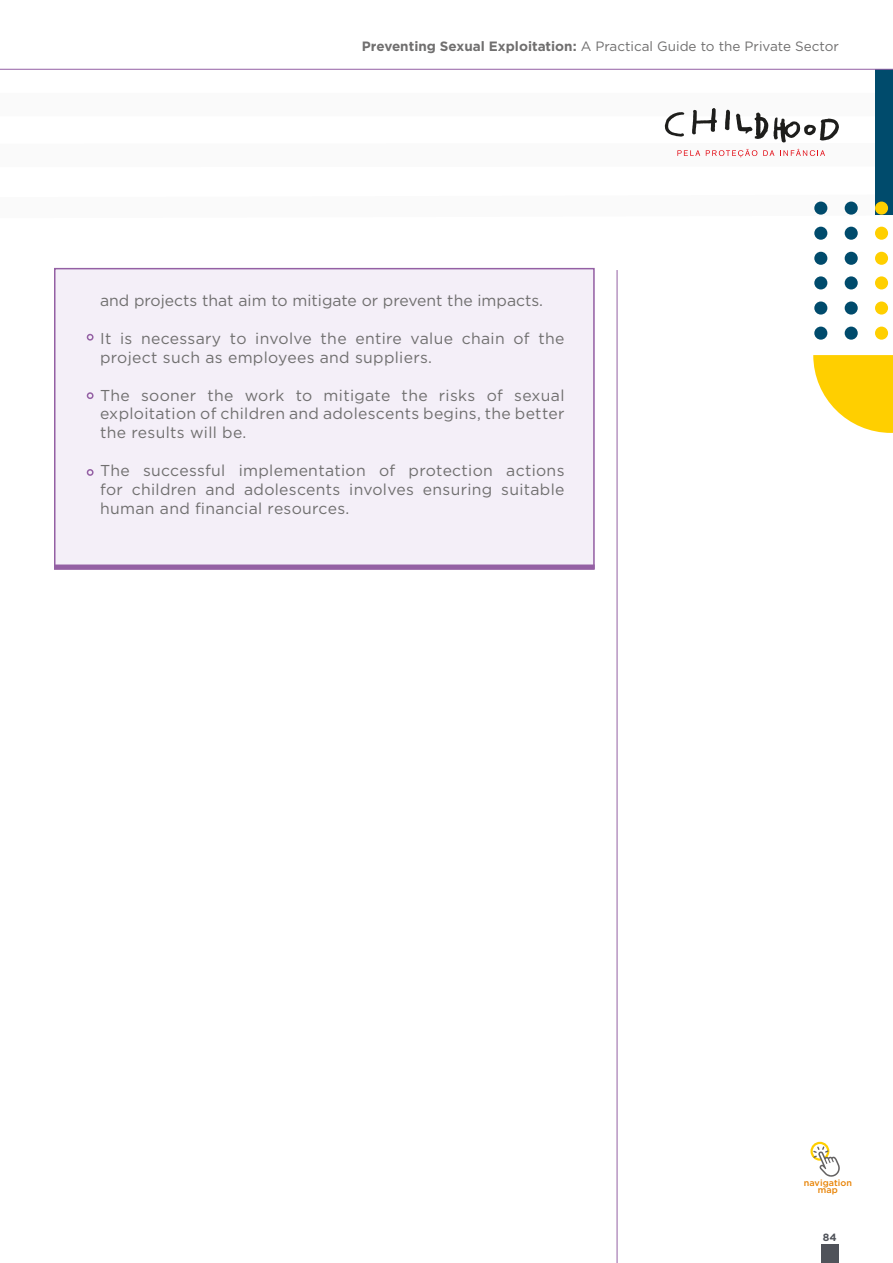
<style>
.page{position:relative;width:893px;height:1263px;background:#fff}
.page>*{position:absolute;margin:0;border:0;box-sizing:border-box;transform-origin:0 0}
.t1{font:15.75px/18.9px "Gotham";letter-spacing:.02em;color:#706f6f;text-align:justify}
.t2{font:15.75px "Gotham";color:#706f6f}
.t3{font:13.5px "Gotham";color:#706f6f}
.t4{font:700 10.5px "Gotham";color:#50535a}
.t5{font:500 9px/7.5px "Gotham";letter-spacing:.01em;color:#e88203;text-align:center}
.s1{font-weight:700}
</style>
<div class="page">
<svg style="left:0;top:68px;width:893px;height:165px"></svg>
<div style="left:875px;top:70px;width:18px;height:145px;background:#004b6c"></div>
<div style="left:814px;top:202px;width:13px;height:13px;background:#004b6c;border-radius:50%"></div>
<div style="left:845px;top:202px;width:13px;height:13px;background:#004b6c;border-radius:50%"></div>
<div style="left:875px;top:202px;width:13px;height:13px;background:#ffcf00;border-radius:50%"></div>
<div style="left:814px;top:227px;width:13px;height:13px;background:#004b6c;border-radius:50%"></div>
<div style="left:845px;top:227px;width:13px;height:13px;background:#004b6c;border-radius:50%"></div>
<div style="left:875px;top:227px;width:13px;height:13px;background:#ffcf00;border-radius:50%"></div>
<div style="left:814px;top:252px;width:13px;height:13px;background:#004b6c;border-radius:50%"></div>
<div style="left:845px;top:252px;width:13px;height:13px;background:#004b6c;border-radius:50%"></div>
<div style="left:875px;top:252px;width:13px;height:13px;background:#ffcf00;border-radius:50%"></div>
<div style="left:814px;top:276px;width:13px;height:13px;background:#004b6c;border-radius:50%"></div>
<div style="left:845px;top:276px;width:13px;height:13px;background:#004b6c;border-radius:50%"></div>
<div style="left:875px;top:276px;width:13px;height:13px;background:#ffcf00;border-radius:50%"></div>
<div style="left:814px;top:301px;width:13px;height:14px;background:#004b6c;border-radius:50%"></div>
<div style="left:845px;top:301px;width:13px;height:14px;background:#004b6c;border-radius:50%"></div>
<div style="left:875px;top:301px;width:13px;height:14px;background:#ffcf00;border-radius:50%"></div>
<div style="left:814px;top:327px;width:13px;height:13px;background:#004b6c;border-radius:50%"></div>
<div style="left:845px;top:327px;width:13px;height:13px;background:#004b6c;border-radius:50%"></div>
<div style="left:875px;top:327px;width:13px;height:13px;background:#ffcf00;border-radius:50%"></div>
<svg style="left:813px;top:355px;width:80px;height:78px"></svg>
<hr style="left:0;top:69px;width:893px;height:1px;background:#9460a4">
<hr style="left:617px;top:270px;width:1px;height:993px;background:#9460a4">
<svg style="left:692px;top:108px;width:25px;height:27px"></svg>
<svg style="left:725px;top:109px;width:5px;height:21px"></svg>
<svg style="left:665px;top:112px;width:20px;height:25px"></svg>
<svg style="left:736px;top:113px;width:103px;height:30px"></svg>
<svg style="left:677px;top:150px;width:23px;height:6px"></svg>
<svg style="left:706px;top:149px;width:51px;height:8px"></svg>
<svg style="left:763px;top:150px;width:11px;height:6px"></svg>
<svg style="left:780px;top:149px;width:45px;height:7px"></svg>
<div style="left:54px;top:269px;width:541px;height:299px;background:#f4eff8"></div>
<div style="left:54px;top:268px;width:541px;height:302px;border:2px solid #9460a4"></div>
<div style="left:821px;top:1244px;width:18px;height:19px;background:#50535a"></div>
<div style="left:810px;top:1142px;width:19px;height:19px;border:2px solid #ffcf00;border-radius:50%"></div>
<svg style="left:813px;top:1146px;width:27px;height:31px"></svg>
<div style="left:54px;top:564px;width:541px;height:5px;background:#9460a4"></div>
<div style="left:87px;top:334px;width:7px;height:7px;border:2px solid #9460a4;border-radius:50%"></div>
<div style="left:87px;top:392px;width:7px;height:7px;border:2px solid #9460a4;border-radius:50%"></div>
<div style="left:87px;top:469px;width:7px;height:7px;border:2px solid #9460a4;border-radius:50%"></div>
<p class="t3" style="left:362px;top:38px;width:478px"><span class="s1">Preventing Sexual Exploitation:</span> A Practical Guide to the Private Sector</p>
<p class="t2" style="left:100px;top:290px;width:444px">and projects that aim to mitigate or prevent the impacts.</p>
<p class="t1" style="left:100px;top:328px;width:466px">It is necessary to involve the entire value chain of the project such as employees and suppliers.</p>
<p class="t1" style="left:100px;top:385px;width:466px">The sooner the work to mitigate the risks of sexual exploitation of children and adolescents begins, the better the results will be.</p>
<p class="t1" style="left:100px;top:461px;width:466px">The successful implementation of protection actions for children and adolescents involves ensuring suitable human and financial resources.</p>
<p class="t5" style="left:804px;top:1178px;width:50px">navigation map</p>
<p class="t4" style="left:823px;top:1230px;width:15px">84</p>
</div>
